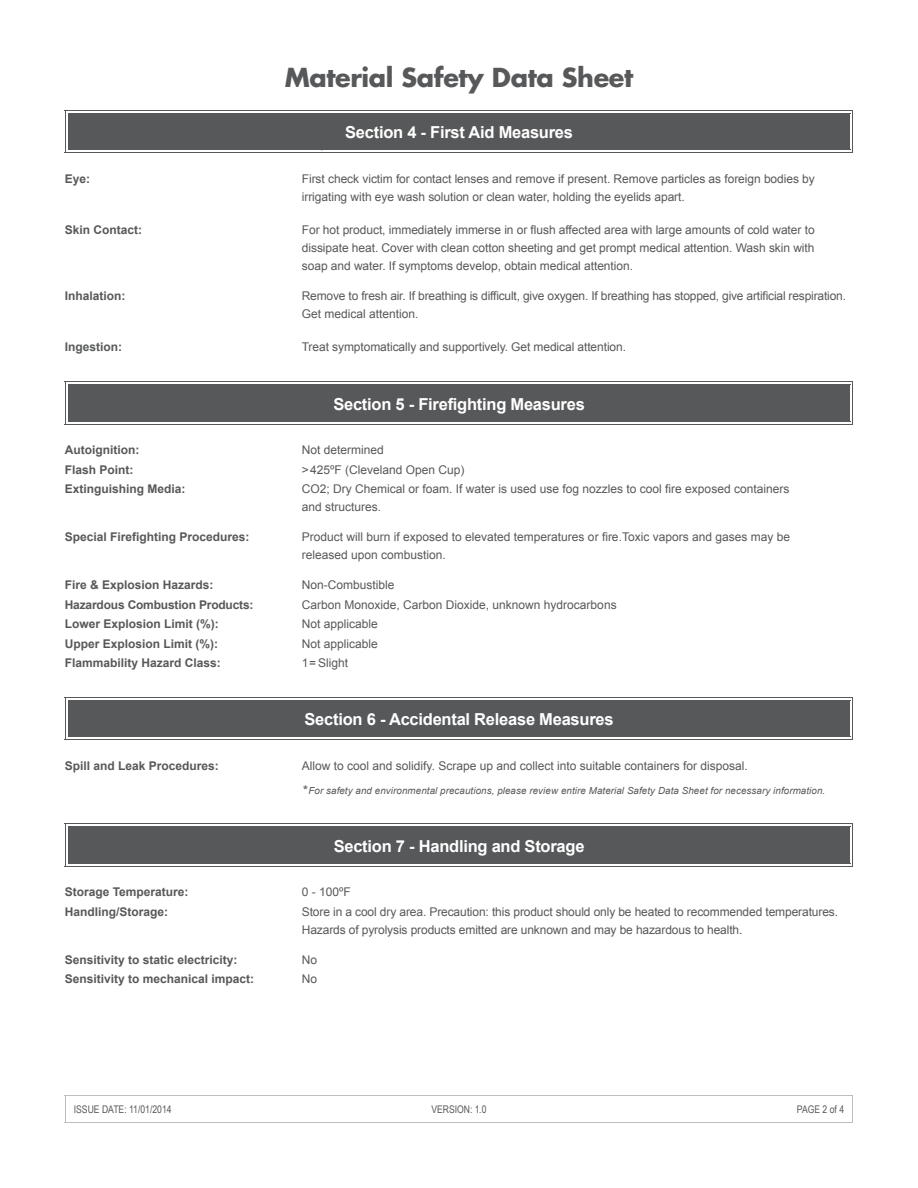
<style>
.page{position:relative;width:918px;height:1188px;background:#fff}
.page>*{position:absolute;margin:0;border:0;box-sizing:border-box;transform-origin:0 0}
.t1{font:700 25.5px "Futura";letter-spacing:-.015em;color:#57585a}
.t2{font:700 16.5px "Arial";letter-spacing:-.015em;color:#fff}
.t3{font:12px/19.5px "Arial";letter-spacing:-.005em;color:#57585a}
.t4{font:700 12px/19.5px "Arial";color:#57585a}
.t5{font:10.5px "Arial Narrow";color:#57585a}
.t6{font:italic 9.75px "Arial";letter-spacing:.01em;color:#57585a}
.s1{font-size:13.5px}
</style>
<div class="page">
<hr style="left:65px;top:1122px;width:788px;height:1px;background:#bcbdc0">
<hr style="left:65px;top:1095px;width:788px;height:1px;background:#bcbdc0">
<svg style="left:65px;top:1096px;width:1px;height:26px"></svg>
<svg style="left:852px;top:1096px;width:1px;height:26px"></svg>
<div style="left:69px;top:113px;width:781px;height:37px;background:#57585a"></div>
<hr style="left:65px;top:152px;width:788px;height:1px;background:#57585a">
<hr style="left:65px;top:110px;width:788px;height:1px;background:#57585a">
<hr style="left:65px;top:110px;width:1px;height:43px;background:#57585a">
<hr style="left:852px;top:110px;width:1px;height:43px;background:#57585a">
<hr style="left:68px;top:113px;width:1px;height:37px;background:#57585a">
<div style="left:69px;top:384px;width:781px;height:37px;background:#57585a"></div>
<hr style="left:65px;top:424px;width:788px;height:1px;background:#57585a">
<hr style="left:65px;top:381px;width:788px;height:1px;background:#57585a">
<hr style="left:65px;top:381px;width:1px;height:43px;background:#57585a">
<hr style="left:852px;top:381px;width:1px;height:43px;background:#57585a">
<hr style="left:68px;top:421px;width:782px;height:1px;background:#57585a">
<hr style="left:68px;top:384px;width:1px;height:37px;background:#57585a">
<div style="left:69px;top:827px;width:781px;height:37px;background:#57585a"></div>
<hr style="left:65px;top:866px;width:788px;height:1px;background:#57585a">
<hr style="left:65px;top:824px;width:788px;height:1px;background:#57585a">
<hr style="left:65px;top:824px;width:1px;height:43px;background:#57585a">
<hr style="left:852px;top:824px;width:1px;height:43px;background:#57585a">
<hr style="left:68px;top:827px;width:1px;height:37px;background:#57585a">
<div style="left:69px;top:700px;width:781px;height:37px;background:#57585a"></div>
<hr style="left:65px;top:739px;width:788px;height:1px;background:#57585a">
<hr style="left:65px;top:697px;width:788px;height:1px;background:#57585a">
<hr style="left:65px;top:697px;width:1px;height:43px;background:#57585a">
<hr style="left:852px;top:697px;width:1px;height:43px;background:#57585a">
<hr style="left:68px;top:700px;width:1px;height:37px;background:#57585a">
<h1 class="t1" style="left:285px;top:60px;width:350px">Material Safety Data Sheet</h1>
<h2 class="t2" style="left:345px;top:122px;width:229px">Section 4 - First Aid Measures</h2>
<p class="t4" style="left:65px;top:169px;width:27px">Eye:</p>
<p class="t3" style="left:302px;top:170px;width:515px;line-height:18px">First check victim for contact lenses and remove if present. Remove particles as foreign bodies by irrigating with eye wash solution or clean water, holding the eyelids apart.</p>
<p class="t4" style="left:65px;top:221px;width:79px">Skin Contact:</p>
<p class="t3" style="left:302px;top:221px;width:514px;line-height:18px;text-align:justify">For hot product, immediately immerse in or flush affected area with large amounts of cold water to dissipate heat. Cover with clean cotton sheeting and get prompt medical attention. Wash skin with soap and water. If symptoms develop, obtain medical attention.</p>
<p class="t4" style="left:65px;top:287px;width:62px">Inhalation:</p>
<p class="t3" style="left:302px;top:287px;width:546px;line-height:18px">Remove to fresh air. If breathing is difficult, give oxygen. If breathing has stopped, give artificial respiration.<br>Get medical attention.</p>
<p class="t4" style="left:65px;top:338px;width:59px">Ingestion:</p>
<p class="t3" style="left:302px;top:338px;width:326px">Treat symptomatically and supportively. Get medical attention.</p>
<h2 class="t2" style="left:333px;top:393px;width:253px">Section 5 - Firefighting Measures</h2>
<p class="t4" style="left:65px;top:441px;width:122px">Autoignition:<br>Flash Point:<br>Extinguishing Media:</p>
<p class="t3" style="left:302px;top:440px;width:489px">Not determined<br>&gt;425ºF (Cleveland Open Cup)<br>CO2; Dry Chemical or foam. If water is used use fog nozzles to cool fire exposed containers</p>
<p class="t3" style="left:302px;top:497px;width:81px">and structures.</p>
<p class="t4" style="left:65px;top:528px;width:186px">Special Firefighting Procedures:</p>
<p class="t3" style="left:302px;top:528px;width:490px;line-height:18px">Product will burn if exposed to elevated temperatures or fire.Toxic vapors and gases may be released upon combustion.</p>
<p class="t4" style="left:65px;top:575px;width:190px">Fire &amp; Explosion Hazards:<br>Hazardous Combustion Products:<br>Lower Explosion Limit (%):<br>Upper Explosion Limit (%):<br>Flammability Hazard Class:</p>
<p class="t3" style="left:302px;top:575px;width:316px">Non-Combustible<br>Carbon Monoxide, Carbon Dioxide, unknown hydrocarbons<br>Not applicable<br>Not applicable<br>1= Slight</p>
<h2 class="t2" style="left:305px;top:708px;width:311px">Section 6 - Accidental Release Measures</h2>
<p class="t4" style="left:65px;top:756px;width:156px">Spill and Leak Procedures:</p>
<p class="t3" style="left:302px;top:756px;width:447px">Allow to cool and solidify. Scrape up and collect into suitable containers for disposal.</p>
<p class="t6" style="left:302px;top:784px;width:525px"><span class="s1">*</span>For safety and environmental precautions, please review entire Material Safety Data Sheet for necessary information.</p>
<h2 class="t2" style="left:334px;top:835px;width:252px">Section 7 - Handling and Storage</h2>
<p class="t4" style="left:65px;top:883px;width:125px">Storage Temperature:<br>Handling/Storage:</p>
<p class="t3" style="left:302px;top:882px;width:538px">0 - 100ºF<br>Store in a cool dry area. Precaution: this product should only be heated to recommended temperatures.</p>
<p class="t3" style="left:302px;top:920px;width:442px">Hazards of pyrolysis products emitted are unknown and may be hazardous to health.</p>
<p class="t4" style="left:65px;top:950px;width:191px">Sensitivity to static electricity:<br>Sensitivity to mechanical impact:</p>
<p class="t3" style="left:302px;top:950px;width:17px">No<br>No</p>
<p class="t5" style="left:74px;top:1102px;width:99px">ISSUE DATE: 11/01/2014</p>
<p class="t5" style="left:431px;top:1102px;width:57px">VERSION: 1.0</p>
<p class="t5" style="left:797px;top:1102px;width:49px">PAGE 2 of 4</p>
</div>
